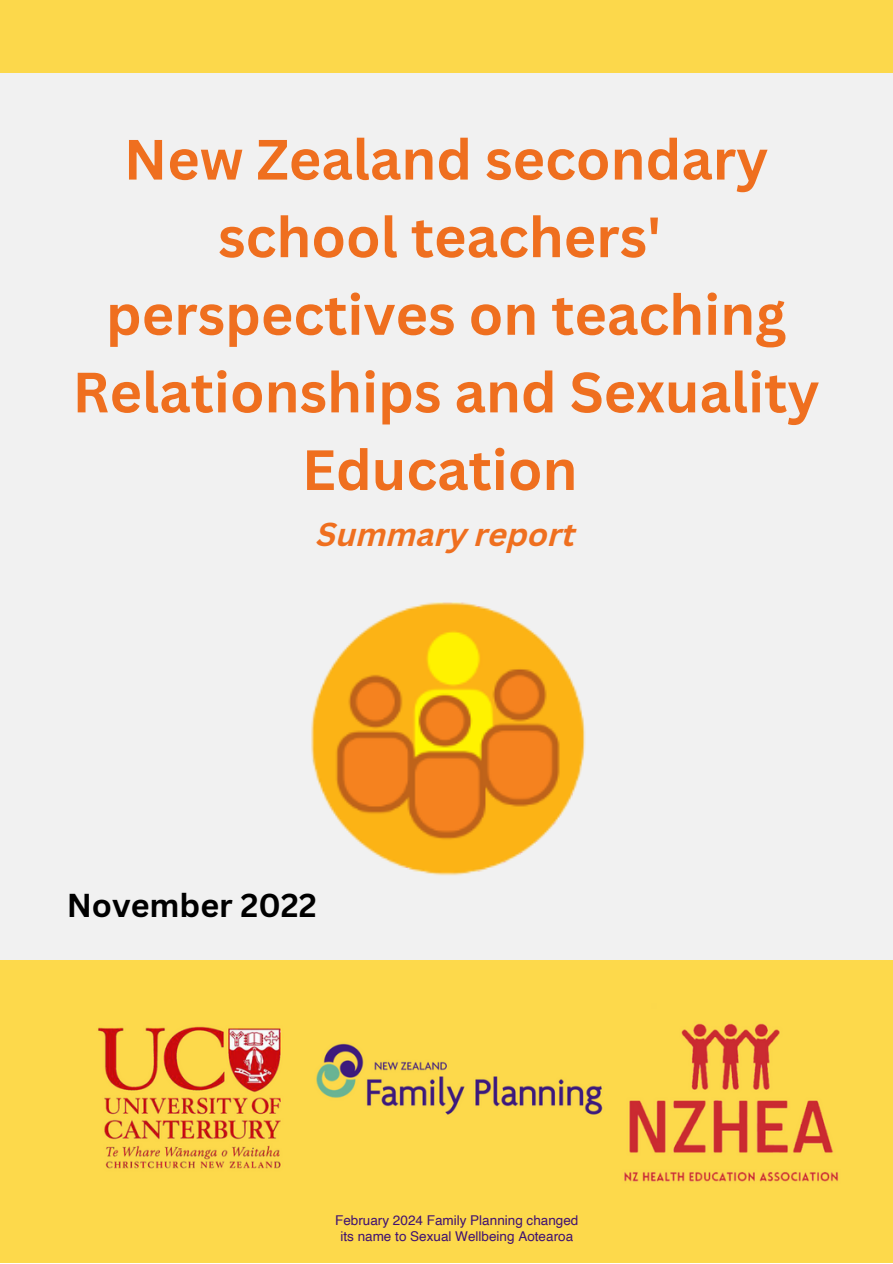
<style>
.page{position:relative;width:893px;height:1264px;background:#fff}
.page>*{position:absolute;margin:0;border:0;box-sizing:border-box;transform-origin:0 0}
.t1{font:700 55.5px/77.6px "Canva Sans";color:#ef6f1f;text-align:center}
.t2{font:italic 700 32.25px "Canva Sans";color:#ef6f1f}
.t3{font:700 32.25px "Canva Sans";color:#000}
.t4{font:13.5px/16.2px "Helvetica";color:#401171;text-align:center}
</style>
<div class="page">
<div style="left:0;top:0;width:892px;height:1262px;background:#f1f1f1"></div>
<div style="left:0;top:0;width:892px;height:73px;background:#fcd84b"></div>
<img style="left:0;top:960px;width:892px;height:302px">
<img style="left:311px;top:602px;width:275px;height:274px">
<p class="t1" style="left:73px;top:119px;width:748px">New Zealand secondary school teachers' perspectives on teaching<br>Relationships and Sexuality<br>Education</p>
<p class="t2" style="left:317px;top:521px;width:260px">Summary report</p>
<p class="t3" style="left:67px;top:882px;width:251px">November 2022</p>
<p class="t4" style="left:335px;top:1212px;width:245px">February 2024 Family Planning changed its name to Sexual Wellbeing Aotearoa</p>
</div>
